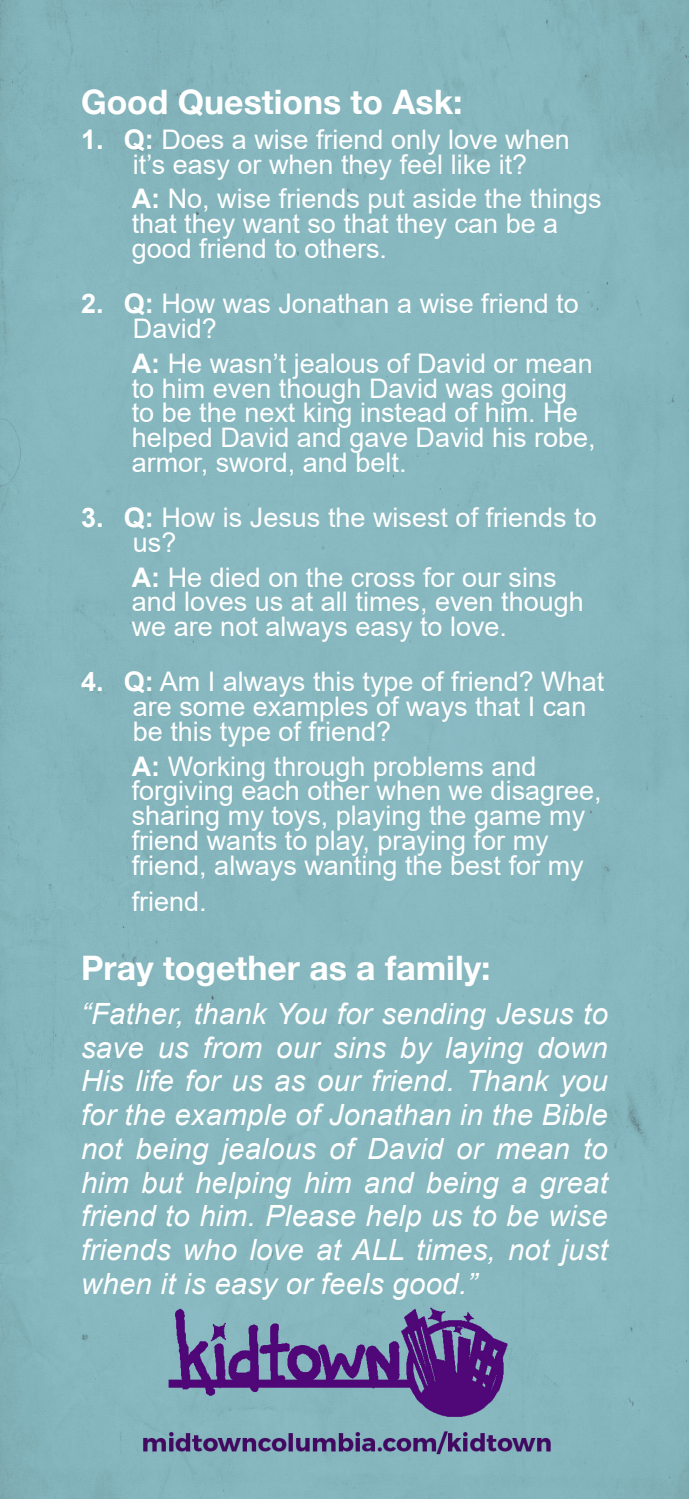
<style>
.page{position:relative;width:689px;height:1499px;background:#fff}
.page>*{position:absolute;margin:0;border:0;box-sizing:border-box;transform-origin:0 0}
._3_Sub-Headings{font:700 33.75px "Helvetica Neue";color:#fff}
._9_Prayer-Text{font:italic 29.25px/33.8px "Arial";letter-spacing:.01em;color:#fff;text-align:justify}
._8_Answer{font:27px/24.8px "Arial";color:#fff}
.s1{font-weight:700}
</style>
<div class="page">
<div style="left:0;top:0;width:688px;height:1498px;background:#86b7be"></div>
<p class="_3_Sub-Headings" style="left:81px;top:75px;width:383px">Good Questions to Ask:</p>
<p class="_8_Answer" style="left:81px;top:127px;width:490px;text-align:center"><span class="s1">1. Q:</span> Does a wise friend only love when it’s easy or when they feel like it?</p>
<p class="_8_Answer" style="left:132px;top:186px;width:471px"><span class="s1">A:</span> No, wise friends put aside the things that they want so that they can be a good friend to others.</p>
<p class="_8_Answer" style="left:133px;top:291px;width:447px;text-indent:-52px"><span class="s1">2. Q:</span> How was Jonathan a wise friend to<br>David?</p>
<p class="_8_Answer" style="left:132px;top:351px;width:465px"><span class="s1">A:</span> He wasn’t jealous of David or mean to him even though David was going to be the next king instead of him. He helped David and gave David his robe, armor, sword, and belt.</p>
<p class="_8_Answer" style="left:133px;top:505px;width:465px;text-indent:-52px"><span class="s1">3. Q:</span> How is Jesus the wisest of friends to us?</p>
<p class="_8_Answer" style="left:132px;top:564px;width:453px"><span class="s1">A:</span> He died on the cross for our sins and loves us at all times, even though we are not always easy to love.</p>
<p class="_8_Answer" style="left:133px;top:669px;width:473px;text-indent:-52px"><span class="s1">4. Q:</span> Am I always this type of friend? What are some examples of ways that I can be this type of friend?</p>
<p class="_8_Answer" style="left:132px;top:753px;width:471px"><span class="s1">A:</span> Working through problems and forgiving each other when we disagree, sharing my toys, playing the game my friend wants to play, praying for my friend, always wanting the best for my</p>
<p class="_8_Answer" style="left:132px;top:888px;width:77px">friend.</p>
<p class="_3_Sub-Headings" style="left:81px;top:941px;width:411px">Pray together as a family:</p>
<p class="_9_Prayer-Text" style="left:81px;top:997px;width:528px">“Father, thank You for sending Jesus to save us from our sins by laying down His life for us as our friend. Thank you for the example of Jonathan in the Bible not being jealous of David or mean to him but helping him and being a great friend to him. Please help us to be wise friends who love at ALL times, not just when it is easy or feels good.”</p>
</div>
